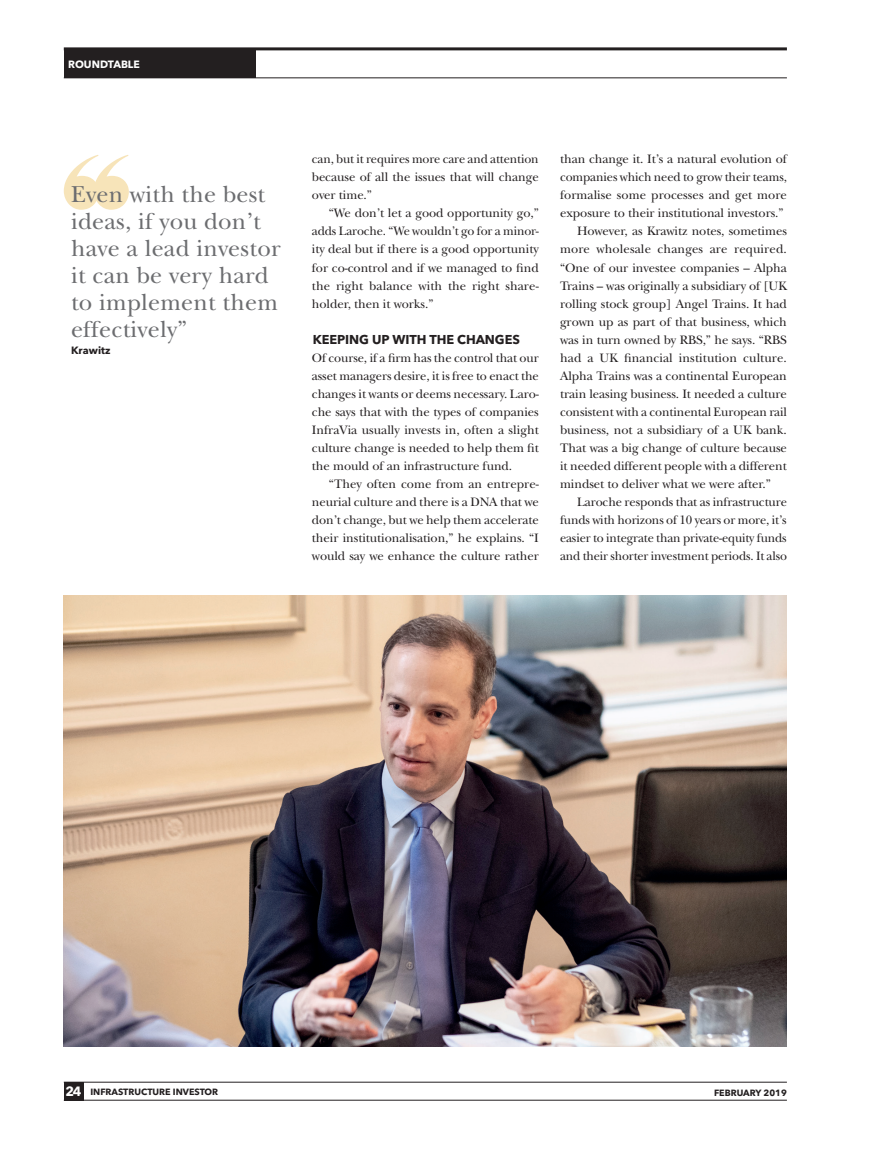
<style>
.page{position:relative;width:872px;height:1149px;background:#fff}
.page>*{position:absolute;margin:0;border:0;box-sizing:border-box;transform-origin:0 0}
._14_Big_feature_quot{font:24px/27px "New Baskerville Std";letter-spacing:.01em;color:#6c6d70}
._4_Body_text_indent{font:12.75px/18px "New Baskerville Std";letter-spacing:-.005em;color:#231f20;text-align:justify}
._6_Body_text_full_ou{font:12.75px/18px "New Baskerville Std";letter-spacing:-.005em;color:#231f20;text-align:justify}
._7_Subhead{font:700 12.75px "Avenir Next LT Pro";letter-spacing:-.005em;color:#231f20}
.t1{font:700 10.5px "Avenir Next LT Pro";color:#fff}
._14_Big_feature_quot-2{font:700 10.5px "Avenir Next LT Pro";letter-spacing:.01em;color:#231f20}
.t2{font:700 9px "Avenir Next LT Pro";color:#231f20}
.s1{font-size:13.35px;color:#fff}
</style>
<div class="page">
<div style="left:64px;top:1081px;width:19px;height:18px;background:#231f20"></div>
<hr style="left:64px;top:1081px;width:723px;height:1px;background:#231f20">
<hr style="left:64px;top:1099px;width:723px;height:1px;background:#231f20">
<div style="left:64px;top:50px;width:191px;height:28px;background:#231f20"></div>
<hr style="left:64px;top:47px;width:723px;height:3px;background:#231f20">
<hr style="left:64px;top:78px;width:723px;height:1px;background:#231f20">
<img style="left:64px;top:595px;width:723px;height:450px">
<svg style="left:64px;top:155px;width:65px;height:55px"></svg>
<p class="t1" style="left:68px;top:58px;width:73px">ROUNDTABLE</p>
<p class="_14_Big_feature_quot" style="left:71px;top:180px;width:211px">Even with the best ideas, if you don’t have a lead investor it can be very hard to implement them effectively”</p>
<p class="_14_Big_feature_quot-2" style="left:71px;top:344px;width:41px">Krawitz</p>
<p class="_4_Body_text_indent" style="left:312px;top:150px;width:228px">can, but it requires more care and attention because of all the issues that will change over time.”</p>
<p class="_4_Body_text_indent" style="left:312px;top:204px;width:228px;text-indent:17px">“We don’t let a good opportunity go,” adds Laroche. “We wouldn’t go for a minor&shy;ity deal but if there is a good opportunity for co-control and if we managed to find the right balance with the right share&shy;holder, then it works.”</p>
<p class="_7_Subhead" style="left:313px;top:331px;width:209px">KEEPING UP WITH THE CHANGES</p>
<p class="_6_Body_text_full_ou" style="left:312px;top:348px;width:228px">Of course, if a firm has the control that our asset managers desire, it is free to enact the changes it wants or deems necessary. Laro&shy;che says that with the types of companies InfraVia usually invests in, often a slight culture change is needed to help them fit the mould of an infrastructure fund.</p>
<p class="_4_Body_text_indent" style="left:312px;top:474px;width:228px;text-indent:17px">“They often come from an entrepre&shy;neurial culture and there is a DNA that we don’t change, but we help them accelerate their institutionalisation,” he explains. “I would say we enhance the culture rather</p>
<p class="_4_Body_text_indent" style="left:560px;top:150px;width:228px">than change it. It’s a natural evolution of companies which need to grow their teams, formalise some processes and get more exposure to their institutional investors.”</p>
<p class="_4_Body_text_indent" style="left:560px;top:222px;width:228px;text-indent:17px">However, as Krawitz notes, sometimes more wholesale changes are required. “One of our investee companies – Alpha Trains – was originally a subsidiary of [UK rolling stock group] Angel Trains. It had grown up as part of that business, which was in turn owned by RBS,” he says. “RBS had a UK financial institution culture.<br>Alpha Trains was a continental European train leasing business. It needed a culture consistent with a continental European rail business, not a subsidiary of a UK bank.<br>That was a big change of culture because it needed different people with a different mindset to deliver what we were after.”</p>
<p class="_4_Body_text_indent" style="left:560px;top:492px;width:228px;text-indent:17px">Laroche responds that as infrastructure funds with horizons of 10 years or more, it’s easier to integrate than private-equity funds and their shorter investment periods. It also</p>
<p class="t2" style="left:66px;top:1085px;width:154px"><span class="s1">24</span> INFRASTRUCTURE INVESTOR</p>
<p class="t2" style="left:714px;top:1086px;width:74px">FEBRUARY 2019</p>
</div>
